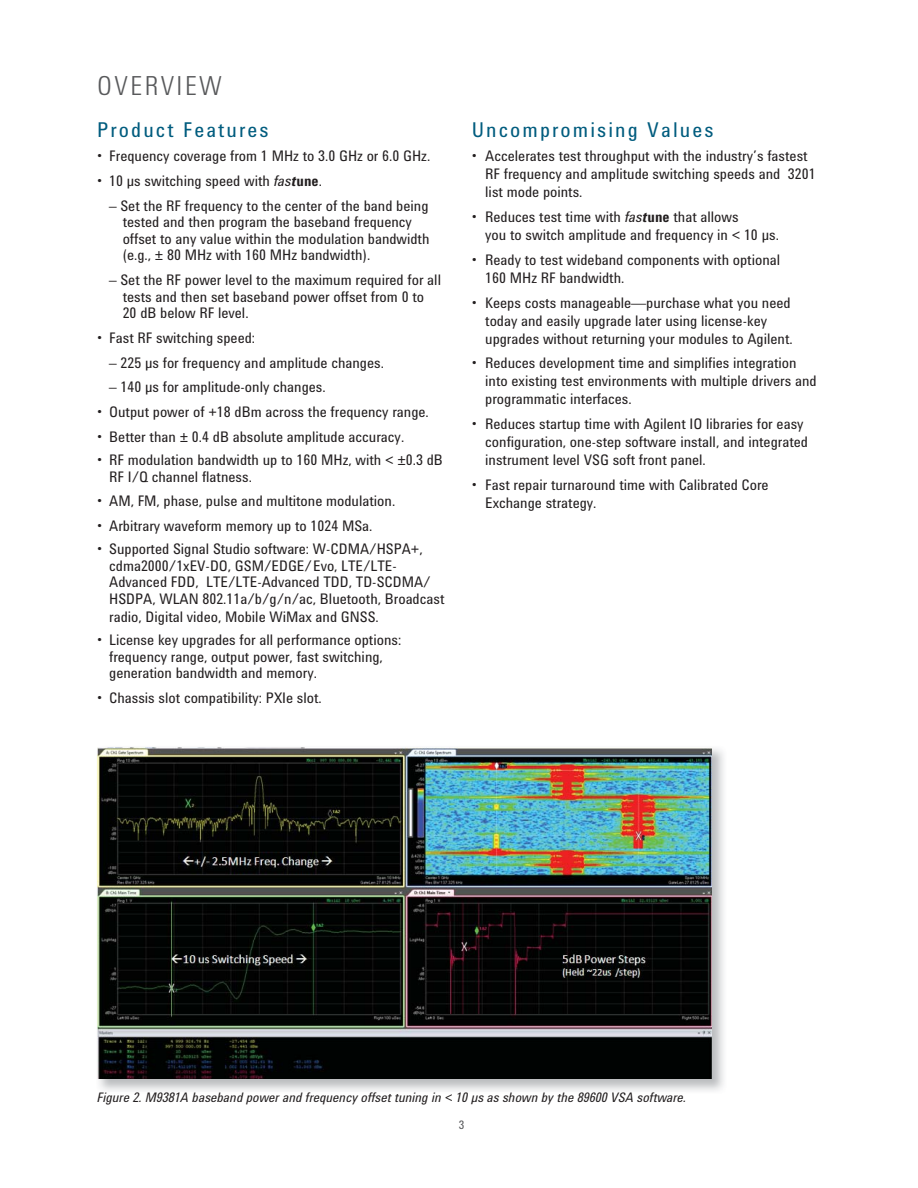
<style>
.page{position:relative;width:918px;height:1188px;background:#fff}
.page>*{position:absolute;margin:0;border:0;box-sizing:border-box;transform-origin:0 0}
.t1{font:300 27px "Agilent Condensed CFF";letter-spacing:.1em;color:#58595b}
.t2{font:21px "Agilent Condensed CFF";letter-spacing:.1em;color:#005c7e}
.t3{font:15px/16.5px "Agilent Condensed CFF";color:#231f20}
.t4{font:italic 13.5px "Agilent Condensed CFF";color:#231f20}
.t5{font:12px "Agilent Condensed CFF";color:#58595b}
.s1{font-style:italic}
.s2{font-weight:700;font-style:italic}
.s3{font-weight:700}
</style>
<div class="page">
<img style="left:97px;top:747px;width:615px;height:332px">
<h1 class="t1" style="left:97px;top:75px;width:126px">OVERVIEW</h1>
<h2 class="t2" style="left:97px;top:122px;width:173px">Product Features</h2>
<p class="t3" style="left:97px;top:150px;width:335px">• Frequency coverage from 1 MHz to 3.0 GHz or 6.0 GHz.</p>
<p class="t3" style="left:97px;top:174px;width:226px">• 10 µs switching speed with <span class="s1">fas</span><span class="s2">t</span><span class="s3">une</span>.</p>
<p class="t3" style="left:123px;top:199px;width:308px;text-indent:-14px">– Set the RF frequency to the center of the band being tested and then program the baseband frequency offset to any value within the modulation bandwidth (e.g., ± 80 MHz with 160 MHz bandwidth).</p>
<p class="t3" style="left:123px;top:273px;width:320px;text-indent:-14px">– Set the RF power level to the maximum required for all tests and then set baseband power offset from 0 to<br>20 dB below RF level.</p>
<p class="t3" style="left:97px;top:331px;width:159px">• Fast RF switching speed:</p>
<p class="t3" style="left:109px;top:356px;width:276px">– 225 µs for frequency and amplitude changes.</p>
<p class="t3" style="left:109px;top:381px;width:218px">– 140 µs for amplitude-only changes.</p>
<p class="t3" style="left:97px;top:405px;width:333px">• Output power of +18 dBm across the frequency range.</p>
<p class="t3" style="left:97px;top:430px;width:309px">• Better than ± 0.4 dB absolute amplitude accuracy.</p>
<p class="t3" style="left:109px;top:453px;width:335px;text-indent:-12px">• RF modulation bandwidth up to 160 MHz, with &lt; ±0.3 dB<br>RF I/Q channel flatness.</p>
<p class="t3" style="left:97px;top:495px;width:300px">• AM, FM, phase, pulse and multitone modulation.</p>
<p class="t3" style="left:97px;top:519px;width:277px">• Arbitrary waveform memory up to 1024 MSa.</p>
<p class="t3" style="left:109px;top:543px;width:337px;text-indent:-12px">• Supported Signal Studio software: W-CDMA/HSPA+, cdma2000/1xEV-DO, GSM/EDGE/ Evo, LTE/LTE-Advanced FDD, LTE/LTE-Advanced TDD, TD-SCDMA/ HSDPA, WLAN 802.11a/b/g/n/ac, Bluetooth, Broadcast</p>
<p class="t3" style="left:109px;top:610px;width:271px">radio, Digital video, Mobile WiMax and GNSS.</p>
<p class="t3" style="left:109px;top:633px;width:294px;text-indent:-12px">• License key upgrades for all performance options: frequency range, output power, fast switching, generation bandwidth and memory.</p>
<p class="t3" style="left:97px;top:691px;width:226px">• Chassis slot compatibility: PXIe slot.</p>
<h2 class="t2" style="left:472px;top:122px;width:243px">Uncompromising Values</h2>
<p class="t3" style="left:485px;top:149px;width:332px;line-height:18px;text-indent:-14px">• Accelerates test throughput with the industry’s fastest<br>RF frequency and amplitude switching speeds and 3201 list mode points.</p>
<p class="t3" style="left:485px;top:210px;width:295px;line-height:18px;text-indent:-14px">• Reduces test time with <span class="s1">fas</span><span class="s2">t</span><span class="s3">une</span> that allows<br>you to switch amplitude and frequency in &lt; 10 µs.</p>
<p class="t3" style="left:485px;top:252px;width:296px;line-height:18px;text-indent:-14px">• Ready to test wideband components with optional<br>160 MHz RF bandwidth.</p>
<p class="t3" style="left:485px;top:295px;width:309px;line-height:18px;text-indent:-14px">• Keeps costs manageable—purchase what you need today and easily upgrade later using license-key upgrades without returning your modules to Agilent.</p>
<p class="t3" style="left:485px;top:356px;width:333px;line-height:18px;text-indent:-14px">• Reduces development time and simplifies integration into existing test environments with multiple drivers and programmatic interfaces.</p>
<p class="t3" style="left:485px;top:417px;width:324px;line-height:18px;text-indent:-14px">• Reduces startup time with Agilent IO libraries for easy configuration, one-step software install, and integrated instrument level VSG soft front panel.</p>
<p class="t3" style="left:485px;top:477px;width:285px;line-height:18px;text-indent:-14px">• Fast repair turnaround time with Calibrated Core<br>Exchange strategy.</p>
<p class="t4" style="left:133px;top:1093px;width:442px">2 M9381A base an power an requency o set tun ng n &lt; 10 µs as s own y t e</p>
<p class="t4" style="left:637px;top:1093px;width:51px">so tware.</p>
<p class="t4" style="left:217px;top:1093px;width:27px">b d</p>
<p class="t4" style="left:296px;top:1093px;width:15px">df</p>
<p class="t4" style="left:368px;top:1093px;width:9px">ff</p>
<p class="t4" style="left:412px;top:1093px;width:24px">i i</p>
<p class="t4" style="left:509px;top:1093px;width:8px">h</p>
<p class="t4" style="left:541px;top:1093px;width:113px">b h 89600 VSA f</p>
<p class="t4" style="left:97px;top:1093px;width:46px">Figure .</p>
<p class="t5" style="left:459px;top:1120px;width:7px">3</p>
</div>
